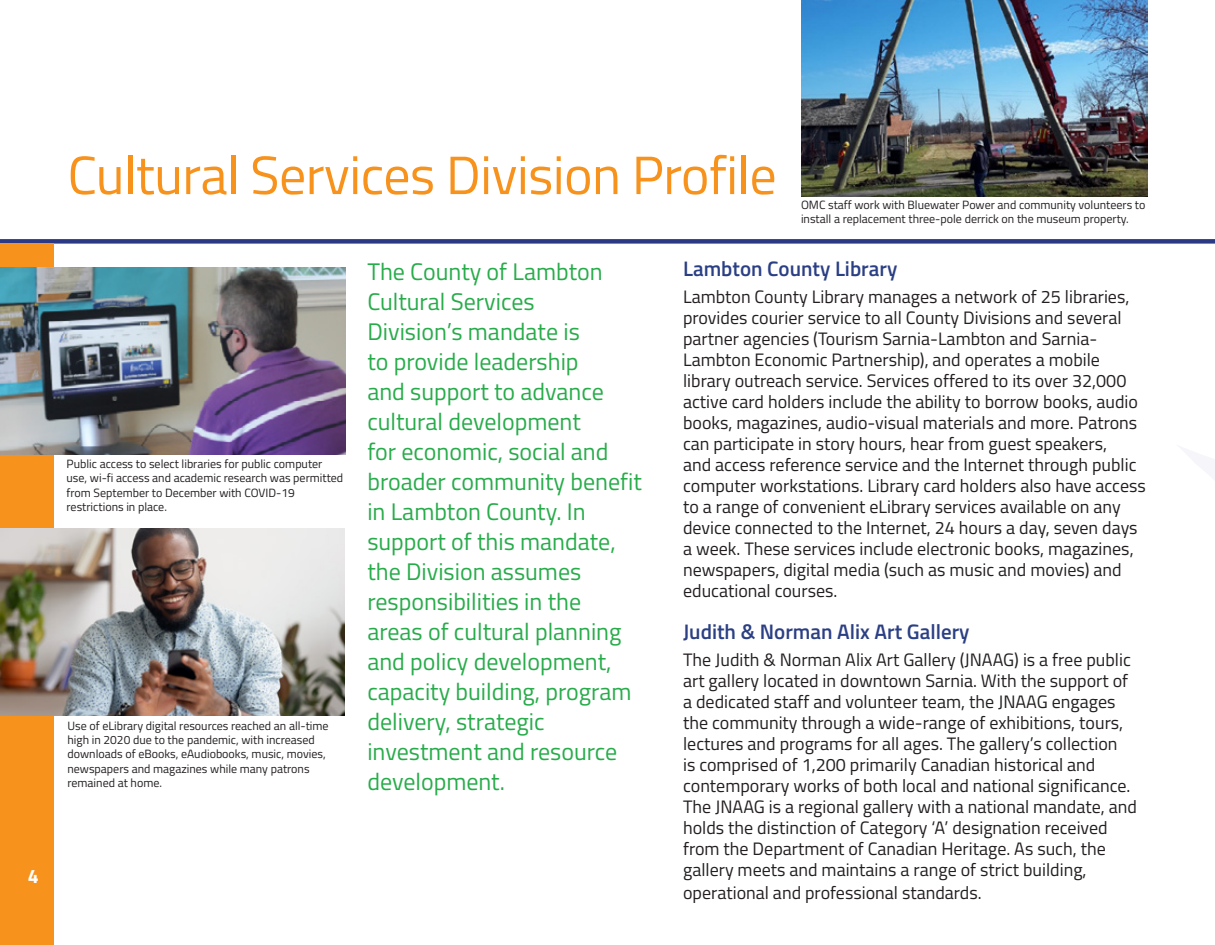
<style>
.page{position:relative;width:1215px;height:945px;background:#fff}
.page>*{position:absolute;margin:0;border:0;box-sizing:border-box;transform-origin:0 0}
.t1{font:54px "Titillium Web";letter-spacing:-.01em;color:#f7931d}
.t2{font:24px "Titillium Web";color:#27ac4a}
.t3{font:600 21px "Titillium Web";color:#2b3f84}
.t4{font:700 19.5px "Titillium Web";color:#fff}
.t5{font:18px/21px "Titillium Web";color:#231f20}
.t6{font:12px/14.4px "Titillium Web";color:#231f20}
</style>
<div class="page">
<div style="left:0;top:239px;width:1215px;height:5px;background:#2b3884"></div>
<div style="left:0;top:244px;width:53px;height:701px;background:#f7931d"></div>
<img style="left:801px;top:0;width:347px;height:196px">
<img style="left:1px;top:267px;width:345px;height:187px">
<img style="left:0;top:529px;width:345px;height:187px">
<p class="t4" style="left:28px;top:861px;width:12px">4</p>
<p class="t1" style="left:68px;top:136px;width:711px">Cultural Services Division Profile</p>
<p class="t6" style="left:801px;top:197px;width:346px">OMC staff work with Bluewater Power and community volunteers to install a replacement three-pole derrick on the museum property.</p>
<p class="t6" style="left:67px;top:456px;width:278px">Public access to select libraries for public computer use, wi-fi access and academic research was permitted from September to December with COVID-19 restrictions in place.</p>
<p class="t6" style="left:68px;top:718px;width:263px">Use of eLibrary digital resources reached an all-time high in 2020 due to the pandemic, with increased downloads of eBooks, eAudiobooks, music, movies, newspapers and magazines while many patrons remained at home.</p>
<p class="t2" style="left:367px;top:254px;width:237px">The County of Lambton</p>
<p class="t2" style="left:367px;top:284px;width:169px">Cultural Services</p>
<p class="t2" style="left:367px;top:314px;width:214px">Division’s mandate is</p>
<p class="t2" style="left:367px;top:344px;width:213px">to provide leadership</p>
<p class="t2" style="left:367px;top:374px;width:238px">and support to advance</p>
<p class="t2" style="left:367px;top:404px;width:215px">cultural development</p>
<p class="t2" style="left:367px;top:434px;width:243px">for economic, social and</p>
<p class="t2" style="left:367px;top:464px;width:276px">broader community benefit</p>
<p class="t2" style="left:367px;top:494px;width:220px">in Lambton County. In</p>
<p class="t2" style="left:367px;top:524px;width:250px">support of this mandate,</p>
<p class="t2" style="left:367px;top:554px;width:215px">the Division assumes</p>
<p class="t2" style="left:367px;top:584px;width:215px">responsibilities in the</p>
<p class="t2" style="left:367px;top:614px;width:256px">areas of cultural planning</p>
<p class="t2" style="left:367px;top:644px;width:246px">and policy development,</p>
<p class="t2" style="left:367px;top:674px;width:266px">capacity building, program</p>
<p class="t2" style="left:367px;top:704px;width:179px">delivery, strategic</p>
<p class="t2" style="left:367px;top:734px;width:251px">investment and resource</p>
<p class="t2" style="left:367px;top:764px;width:139px">development.</p>
<p class="t3" style="left:683px;top:253px;width:216px">Lambton County Library</p>
<p class="t5" style="left:683px;top:286px;width:464px">Lambton County Library manages a network of 25 libraries, provides courier service to all County Divisions and several partner agencies (Tourism Sarnia-Lambton and Sarnia-Lambton Economic Partnership), and operates a mobile library outreach service. Services offered to its over 32,000 active card holders include the ability to borrow books, audio books, magazines, audio-visual materials and more. Patrons can participate in story hours, hear from guest speakers,<br>and access reference service and the Internet through public computer workstations. Library card holders also have access to a range of convenient eLibrary services available on any device connected to the Internet, 24 hours a day, seven days a week. These services include electronic books, magazines, newspapers, digital media (such as music and movies) and educational courses.</p>
<p class="t3" style="left:683px;top:616px;width:288px">Judith &amp; Norman Alix Art Gallery</p>
<p class="t5" style="left:683px;top:649px;width:455px">The Judith &amp; Norman Alix Art Gallery (JNAAG) is a free public art gallery located in downtown Sarnia. With the support of a dedicated staff and volunteer team, the JNAAG engages the community through a wide-range of exhibitions, tours, lectures and programs for all ages. The gallery’s collection<br>is comprised of 1,200 primarily Canadian historical and contemporary works of both local and national significance.<br>The JNAAG is a regional gallery with a national mandate, and holds the distinction of Category ‘A’ designation received</p>
<p class="t5" style="left:683px;top:837px;width:424px;line-height:21.8px">from the Department of Canadian Heritage. As such, the gallery meets and maintains a range of strict building, operational and professional standards.</p>
</div>
